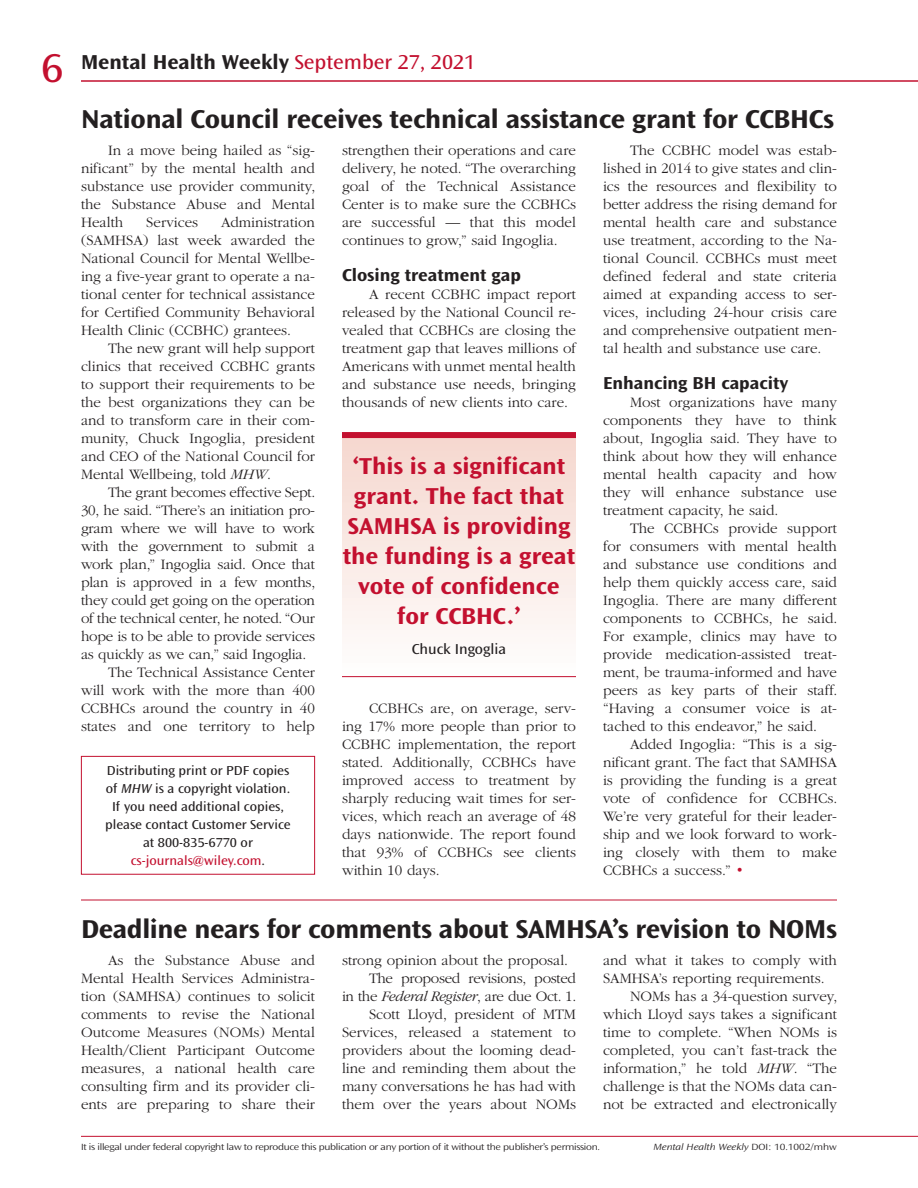
<style>
.page{position:relative;width:918px;height:1188px;background:#fff}
.page>*{position:absolute;margin:0;border:0;box-sizing:border-box;transform-origin:0 0}
.t1{font:semi-expanded 42px "Ocean Sans Std";color:#c3102f}
.t2{font:700 semi-expanded 27px "Ocean Sans Std";letter-spacing:-.01em;color:#231f20}
.t3{font:700 semi-expanded 24px/30px "Ocean Sans Std";color:#c3102f;text-align:center}
.t4{font:700 semi-expanded 21px "Ocean Sans Std";color:#231f20}
.t5{font:700 semi-expanded 18px "Ocean Sans Std";color:#231f20}
.t6{font:300 15px/18px "ITC Garamond Std";color:#231f20;text-align:justify}
.t7{font:300 15px "ITC Garamond Std";letter-spacing:-.02em;color:#231f20}
.t8{font:semi-expanded 15px "Ocean Sans Std";color:#231f20}
.t9{font:semi-expanded 13.5px/18px "Ocean Sans Std";color:#231f20;text-align:center}
.t10{font:300 expanded 9.3px "Ocean Sans Std";letter-spacing:-.03em;color:#231f20}
.t11{font:italic 300 expanded 9.3px "Ocean Sans Std";color:#231f20}
.s1{font-weight:400;color:#c3102f}
.s2{color:#c3102f}
.s3{font-style:italic}
.s4{font-style:normal}
</style>
<div class="page">
<hr style="left:81px;top:1136px;width:837px;height:1px;background:#c3102f">
<hr style="left:81px;top:81px;width:837px;height:1px;background:#c3102f">
<div style="left:342px;top:432px;width:234px;height:245px;background:linear-gradient(to bottom,#f5d6cd,#fefefe)"></div>
<div style="left:342px;top:432px;width:234px;height:6px;background:#c3102f"></div>
<hr style="left:342px;top:676px;width:234px;height:1px;background:#c3102f">
<hr style="left:81px;top:900px;width:756px;height:1px;background:#c3102f">
<div style="left:81px;top:756px;width:234px;height:119px;border:1px solid #c3102f"></div>
<h1 class="t1" style="left:41px;top:45px;width:24px">6</h1>
<h3 class="t4" style="left:81px;top:50px;width:396px">Mental Health Weekly <span class="s1">September 27, 2021</span></h3>
<h2 class="t2" style="left:81px;top:103px;width:754px">National Council receives technical assistance grant for CCBHCs</h2>
<p class="t6" style="left:81px;top:141px;width:236px;text-indent:27px">In a move being hailed as “sig&shy;nificant” by the mental health and substance use provider community, the Substance Abuse and Mental Health</p>
<p class="t6" style="left:342px;top:141px;width:236px">strengthen their operations and care delivery, he noted. “The overarching goal of the Technical Assistance Center is to make sure the CCBHCs are successful — that this model continues to grow,” said Ingoglia.</p>
<p class="t5" style="left:342px;top:264px;width:180px">Closing treatment gap</p>
<p class="t6" style="left:342px;top:285px;width:236px;text-indent:27px">A recent CCBHC impact report released by the National Council re&shy;vealed that CCBHCs are closing the treatment gap that leaves millions of Americans with unmet mental health and substance use needs, bringing thousands of new clients into care.</p>
<p class="t6" style="left:603px;top:141px;width:236px;text-indent:27px">The CCBHC model was estab&shy;lished in 2014 to give states and clin&shy;ics the resources and flexibility to better address the rising demand for mental health care and substance use treatment, according to the Na&shy;tional Council. CCBHCs must meet defined federal and state criteria aimed at expanding access to ser&shy;vices, including 24-hour crisis care and comprehensive outpatient men&shy;tal health and substance use care.</p>
<p class="t5" style="left:603px;top:372px;width:187px">Enhancing BH capacity</p>
<p class="t6" style="left:603px;top:393px;width:235px;text-indent:27px">Most organizations have many components they have to think about, Ingoglia said. They have to think about how they will enhance mental health capacity and how they will enhance substance use treatment capacity, he said.</p>
<p class="t6" style="left:603px;top:519px;width:236px;text-indent:27px">The CCBHCs provide support for consumers with mental health and substance use conditions and help them quickly access care, said Ingoglia. There are many different components to CCBHCs, he said.<br>For example, clinics may have to provide medication-assisted treat&shy;ment, be trauma-informed and have peers as key parts of their staff. “Having a consumer voice is at&shy;tached to this endeavor,” he said.</p>
<p class="t6" style="left:603px;top:735px;width:236px;text-indent:27px">Added Ingoglia: “This is a sig&shy;nificant grant. The fact that SAMHSA is providing the funding is a great vote of confidence for CCBHCs.<br>We’re very grateful for their leader&shy;ship and we look forward to work&shy;ing closely with them to make CCBHCs a success.” <span class="s2">•</span></p>
<p class="t6" style="left:81px;top:213px;width:236px;text-indent:140px">Administration (SAMHSA) last week awarded the National Council for Mental Wellbe&shy;ing a five-year grant to operate a na&shy;tional center for technical assistance for Certified Community Behavioral Health Clinic (CCBHC) grantees.</p>
<p class="t6" style="left:81px;top:339px;width:236px;text-indent:27px">The new grant will help support clinics that received CCBHC grants to support their requirements to be the best organizations they can be and to transform care in their com&shy;munity, Chuck Ingoglia, president and CEO of the National Council for Mental Wellbeing, told <span class="s3">MHW</span>.</p>
<p class="t6" style="left:108px;top:483px;width:209px">The grant becomes effective Sept.</p>
<p class="t6" style="left:81px;top:501px;width:236px">30, he said. “There’s an initiation pro-</p>
<p class="t6" style="left:81px;top:519px;width:236px">gram where we will have to work</p>
<p class="t6" style="left:81px;top:537px;width:236px">with the government to submit a</p>
<p class="t6" style="left:81px;top:555px;width:235px">work plan,” Ingoglia said. Once that</p>
<p class="t6" style="left:81px;top:573px;width:236px">plan is approved in a few months,</p>
<p class="t6" style="left:81px;top:591px;width:236px">they could get going on the operation</p>
<p class="t6" style="left:81px;top:609px;width:236px">of the technical center, he noted. “Our</p>
<p class="t6" style="left:81px;top:627px;width:236px">hope is to be able to provide services</p>
<p class="t6" style="left:81px;top:645px;width:227px">as quickly as we can,” said Ingoglia.</p>
<p class="t6" style="left:108px;top:663px;width:208px">The Technical Assistance Center</p>
<p class="t6" style="left:81px;top:681px;width:235px">will work with the more than 400</p>
<p class="t6" style="left:81px;top:699px;width:235px">CCBHCs around the country in 40</p>
<p class="t6" style="left:81px;top:717px;width:235px">states and one territory to help</p>
<p class="t6" style="left:146px;top:213px;width:53px">Services</p>
<h3 class="t3" style="left:343px;top:451px;width:234px">‘This is a significant grant. The fact that<br>SAMHSA is providing the funding is a great vote of confidence for CCBHC.’</h3>
<p class="t8" style="left:412px;top:641px;width:96px">Chuck Ingoglia</p>
<p class="t6" style="left:342px;top:699px;width:236px;text-indent:27px">CCBHCs are, on average, serv&shy;ing 17% more people than prior to CCBHC implementation, the report stated. Additionally, CCBHCs have improved access to treatment by sharply reducing wait times for ser&shy;vices, which reach an average of 48 days nationwide. The report found that 93% of CCBHCs see clients within 10 days.</p>
<p class="t9" style="left:105px;top:762px;width:187px">Distributing print or PDF copies of <span class="s3">MHW</span> is a copyright violation.<br>If you need additional copies, please contact Customer Service at 800-835-6770 or <span class="s2">cs-journals@wiley.com</span>.</p>
<h2 class="t2" style="left:81px;top:913px;width:757px">Deadline nears for comments about SAMHSA’s revision to NOMs</h2>
<p class="t6" style="left:81px;top:951px;width:236px;text-indent:27px">As the Substance Abuse and Mental Health Services Administra&shy;tion (SAMHSA) continues to solicit comments to revise the National Outcome Measures (NOMs) Mental Health/Client Participant Outcome measures, a national health care consulting firm and its provider cli&shy;ents are preparing to share their</p>
<p class="t6" style="left:342px;top:951px;width:228px">strong opinion about the proposal.</p>
<p class="t6" style="left:603px;top:951px;width:236px">and what it takes to comply with</p>
<p class="t6" style="left:603px;top:969px;width:223px">SAMHSA’s reporting requirements.</p>
<p class="t6" style="left:630px;top:987px;width:209px">NOMs has a 34-question survey,</p>
<p class="t6" style="left:603px;top:1005px;width:235px">which Lloyd says takes a significant</p>
<p class="t6" style="left:603px;top:1023px;width:235px">time to complete. “When NOMs is</p>
<p class="t6" style="left:603px;top:1041px;width:235px">completed, you can’t fast-track the</p>
<p class="t6" style="left:603px;top:1059px;width:236px">information,” he told <span class="s3">MHW</span>. “The</p>
<p class="t6" style="left:603px;top:1077px;width:236px">challenge is that the NOMs data can-</p>
<p class="t6" style="left:603px;top:1095px;width:235px">not be extracted and electronically</p>
<p class="t7" style="left:369px;top:970px;width:208px">The proposed revisions, posted</p>
<p class="t7" style="left:342px;top:988px;width:236px">in the <span class="s3">Federal Register</span>, are due Oct. 1.</p>
<p class="t6" style="left:369px;top:1005px;width:208px">Scott Lloyd, president of MTM</p>
<p class="t6" style="left:342px;top:1023px;width:235px">Services, released a statement to</p>
<p class="t6" style="left:342px;top:1041px;width:236px">providers about the looming dead-</p>
<p class="t6" style="left:342px;top:1059px;width:235px">line and reminding them about the</p>
<p class="t6" style="left:342px;top:1077px;width:235px">many conversations he has had with</p>
<p class="t6" style="left:342px;top:1095px;width:236px">them over the years about NOMs</p>
<p class="t10" style="left:81px;top:1141px;width:521px">It is illegal under federal copyright law to reproduce this publication or any portion of it without the publisher’s permission.</p>
<p class="t11" style="left:654px;top:1142px;width:185px">Mental Health Weekly <span class="s4">DOI: 10.1002/mhw</span></p>
</div>
